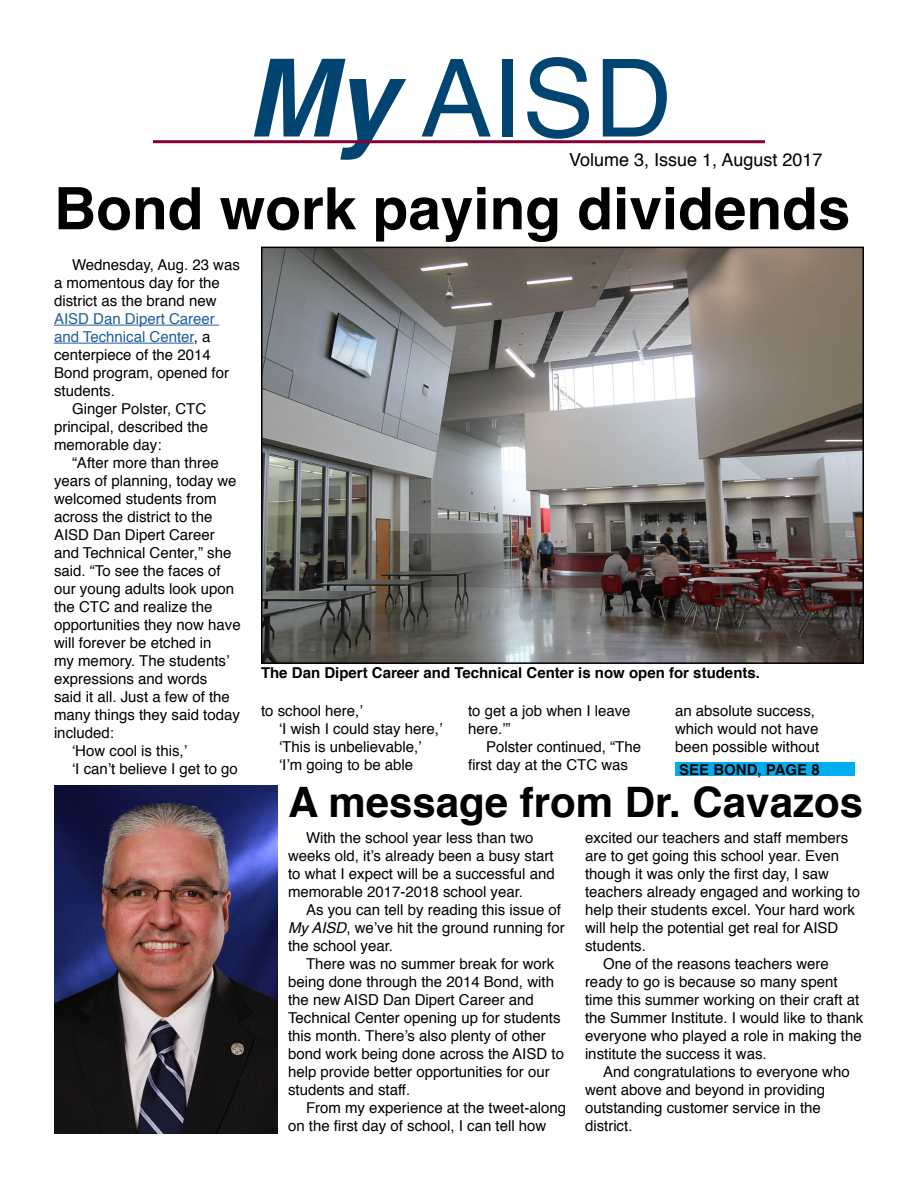
<style>
.page{position:relative;width:918px;height:1188px;background:#fff}
.page>*{position:absolute;margin:0;border:0;box-sizing:border-box;transform-origin:0 0}
.t1{font:108px "Helvetica";color:#004571}
.t2{font:700 58.5px "Helvetica";color:#000}
.t3{font:700 42px "Helvetica";color:#000}
.t4{font:18px "Helvetica";color:#000}
.t5{font:15px/18px "Helvetica";color:#000}
.t6{font:700 15px "Helvetica";color:#000}
.t7{font:15px "Helvetica";color:#215e9e}
.s1{font-weight:700;font-style:italic}
.s2{color:#000}
.s3{font-style:italic}
</style>
<div class="page">
<svg style="left:250px;top:143px;width:161px;height:1px"></svg>
<hr style="left:153px;top:140px;width:612px;height:3px;background:#860038">
<img style="left:54px;top:786px;width:223px;height:348px">
<hr style="left:54px;top:325px;width:165px;height:1px;background:#215e9e">
<hr style="left:54px;top:343px;width:140px;height:1px;background:#215e9e">
<img style="left:264px;top:250px;width:597px;height:411px">
<div style="left:261px;top:247px;width:603px;height:417px;border:2px solid #000"></div>
<div style="left:675px;top:763px;width:180px;height:13px;background:#00aeef"></div>
<h1 class="t1" style="left:246px;top:15px;width:428px"><span class="s1">My</span> AISD</h1>
<p class="t4" style="left:569px;top:146px;width:255px">Volume 3, Issue 1, August 2017</p>
<h2 class="t2" style="left:54px;top:161px;width:798px">Bond work paying dividends</h2>
<p class="t5" style="left:54px;top:256px;width:187px;text-indent:18px">Wednesday, Aug. 23 was a momentous day for the district as the brand new</p>
<p class="t7" style="left:54px;top:307px;width:162px">AISD Dan Dipert Career</p>
<p class="t7" style="left:54px;top:325px;width:158px">and Technical Center<span class="s2">, a</span></p>
<p class="t5" style="left:54px;top:346px;width:158px">centerpiece of the 2014</p>
<p class="t5" style="left:54px;top:364px;width:177px">Bond program, opened for</p>
<p class="t5" style="left:54px;top:382px;width:62px">students.</p>
<p class="t5" style="left:72px;top:400px;width:136px">Ginger Polster, CTC</p>
<p class="t5" style="left:54px;top:418px;width:156px">principal, described the</p>
<p class="t5" style="left:54px;top:436px;width:109px">memorable day:</p>
<p class="t5" style="left:72px;top:454px;width:148px">“After more than three</p>
<p class="t5" style="left:54px;top:472px;width:184px">years of planning, today we</p>
<p class="t5" style="left:54px;top:490px;width:164px">welcomed students from</p>
<p class="t5" style="left:54px;top:508px;width:160px">across the district to the</p>
<p class="t5" style="left:54px;top:526px;width:162px">AISD Dan Dipert Career</p>
<p class="t5" style="left:54px;top:544px;width:179px">and Technical Center,” she</p>
<p class="t5" style="left:54px;top:562px;width:168px">said. “To see the faces of</p>
<p class="t5" style="left:54px;top:580px;width:182px">our young adults look upon</p>
<p class="t5" style="left:54px;top:598px;width:160px">the CTC and realize the</p>
<p class="t5" style="left:54px;top:616px;width:188px">opportunities they now have</p>
<p class="t5" style="left:54px;top:634px;width:159px">will forever be etched in</p>
<p class="t5" style="left:54px;top:652px;width:177px">my memory. The students’</p>
<p class="t5" style="left:54px;top:670px;width:155px">expressions and words</p>
<p class="t5" style="left:54px;top:688px;width:177px">said it all. Just a few of the</p>
<p class="t5" style="left:54px;top:706px;width:187px">many things they said today</p>
<p class="t5" style="left:54px;top:724px;width:62px">included:</p>
<p class="t5" style="left:72px;top:742px;width:117px">‘How cool is this,’</p>
<p class="t5" style="left:72px;top:760px;width:167px">‘I can’t believe I get to go</p>
<p class="t6" style="left:261px;top:661px;width:501px">The Dan Dipert Career and Technical Center is now open for students.</p>
<p class="t5" style="left:279px;top:702px;width:165px;text-indent:-18px">to school here,’<br>‘I wish I could stay here,’ ‘This is unbelievable,’ ‘I’m going to be able</p>
<p class="t5" style="left:468px;top:702px;width:164px">to get a job when I leave here.’”</p>
<p class="t5" style="left:468px;top:738px;width:175px;text-indent:18px">Polster continued, “The first day at the CTC was</p>
<p class="t5" style="left:675px;top:702px;width:146px">an absolute success, which would not have been possible without</p>
<p class="t6" style="left:679px;top:758px;width:142px">SEE BOND, PAGE 8</p>
<h3 class="t3" style="left:288px;top:769px;width:577px">A message from Dr. Cavazos</h3>
<p class="t5" style="left:288px;top:829px;width:268px;text-indent:18px">With the school year less than two weeks old, it’s already been a busy start to what I expect will be a successful and memorable 2017-2018 school year.</p>
<p class="t5" style="left:288px;top:901px;width:278px;text-indent:18px">As you can tell by reading this issue of<br><span class="s3">My AISD</span>, we’ve hit the ground running for the school year.</p>
<p class="t5" style="left:288px;top:955px;width:278px;text-indent:18px">There was no summer break for work being done through the 2014 Bond, with the new AISD Dan Dipert Career and Technical Center opening up for students this month. There’s also plenty of other bond work being done across the AISD to help provide better opportunities for our students and staff.</p>
<p class="t5" style="left:288px;top:1099px;width:280px;text-indent:18px">From my experience at the tweet-along on the first day of school, I can tell how</p>
<p class="t5" style="left:585px;top:829px;width:265px">excited our teachers and staff members</p>
<p class="t5" style="left:585px;top:847px;width:256px">are to get going this school year. Even</p>
<p class="t5" style="left:585px;top:865px;width:246px">though it was only the first day, I saw</p>
<p class="t5" style="left:585px;top:883px;width:277px">teachers already engaged and working to</p>
<p class="t5" style="left:585px;top:901px;width:272px">help their students excel. Your hard work</p>
<p class="t5" style="left:585px;top:919px;width:255px">will help the potential get real for AISD</p>
<p class="t5" style="left:585px;top:937px;width:62px">students.</p>
<p class="t5" style="left:603px;top:955px;width:227px">One of the reasons teachers were</p>
<p class="t5" style="left:585px;top:973px;width:254px">ready to go is because so many spent</p>
<p class="t5" style="left:585px;top:991px;width:276px">time this summer working on their craft at</p>
<p class="t5" style="left:585px;top:1009px;width:280px">the Summer Institute. I would like to thank</p>
<p class="t5" style="left:585px;top:1027px;width:278px">everyone who played a role in making the</p>
<p class="t5" style="left:585px;top:1045px;width:183px">institute the success it was.</p>
<p class="t5" style="left:603px;top:1063px;width:248px">And congratulations to everyone who</p>
<p class="t5" style="left:585px;top:1081px;width:242px">went above and beyond in providing</p>
<p class="t5" style="left:585px;top:1099px;width:237px">outstanding customer service in the</p>
<p class="t5" style="left:585px;top:1117px;width:49px">district.</p>
</div>
